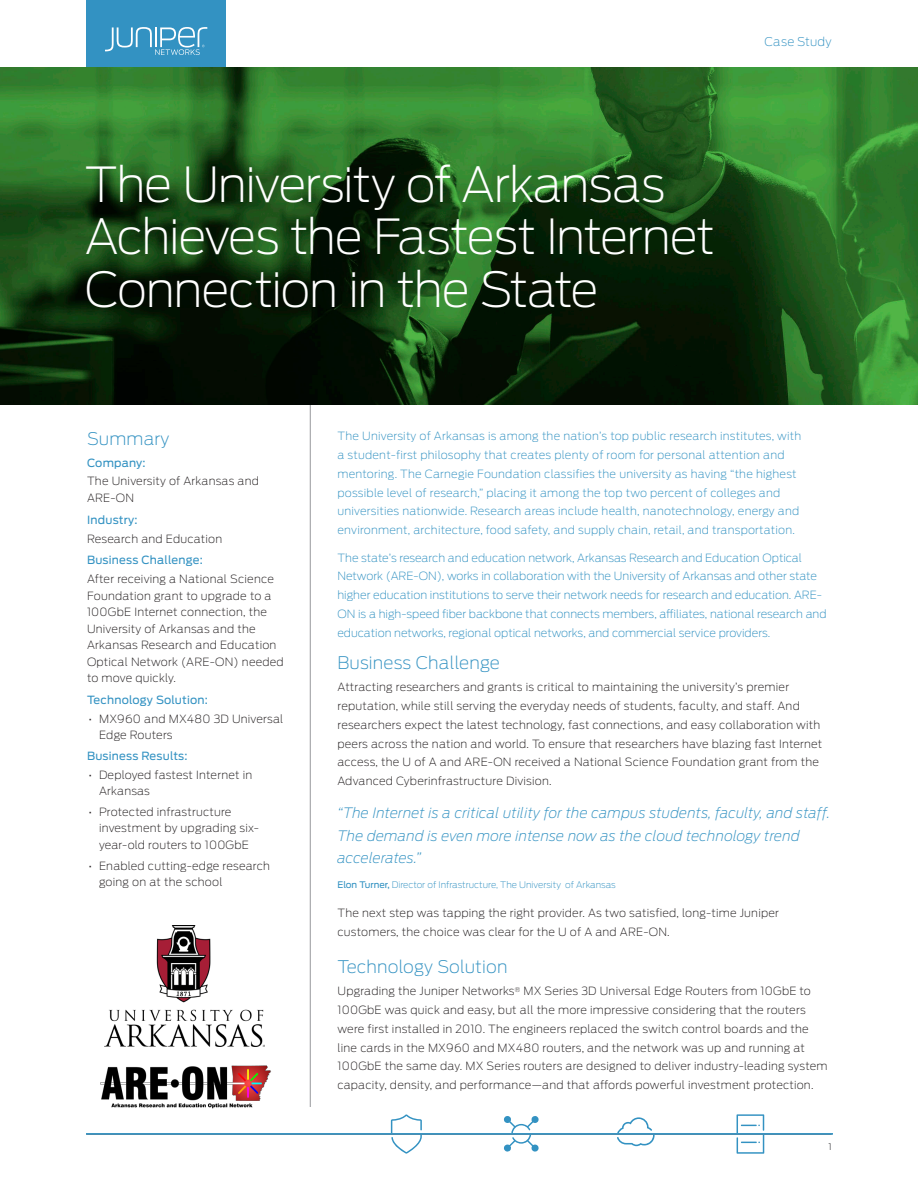
<style>
.page{position:relative;width:918px;height:1188px;background:#fff}
.page>*{position:absolute;margin:0;border:0;box-sizing:border-box;transform-origin:0 0}
.t1{font:200 48px/52.5px "Antenna";letter-spacing:-.03em;color:#fff}
.t2{font:200 17.25px "Antenna";letter-spacing:.01em;color:#3392c2}
.Sidebar_Quote{font:italic 200 14.25px/22.5px "Antenna";letter-spacing:.01em;color:#3392c2}
.t3{font:200 12px "Antenna";letter-spacing:.02em;color:#3392c2}
.Sidebar_text{font:200 11.25px/18.8px "Antenna";letter-spacing:.02em;color:#231f20}
.Intro_Paragraph{font:200 11.25px/18.8px "Antenna";letter-spacing:.02em;color:#3392c2}
.Intro_Paragraph-2{font:200 11.25px/18.8px "Antenna";color:#3392c2}
.Sidebar_bullets{font:200 11.25px/16.5px "Antenna";letter-spacing:.02em;color:#231f20}
.Sidebar_head{font:11.25px "Antenna";letter-spacing:.02em;color:#3392c2}
.Quote_Name{font:200 9px "Antenna";color:#3392c2}
.t4{font:300 9px "Antenna";color:#57585a}
.s1{font-weight:400}
</style>
<div class="page">
<svg style="left:86px;top:0;width:140px;height:68px;background:#3f98c3"></svg>
<hr style="left:310px;top:405px;width:1px;height:702px;background:#97999c">
<svg style="left:391px;top:1114px;width:31px;height:40px"></svg>
<svg style="left:737px;top:1114px;width:27px;height:40px"></svg>
<svg style="left:504px;top:1116px;width:35px;height:36px"></svg>
<svg style="left:617px;top:1117px;width:38px;height:29px"></svg>
<hr style="left:86px;top:1133px;width:747px;height:2px;background:#3392c2">
<img style="left:0;top:68px;width:918px;height:337px">
<img style="left:105px;top:925px;width:159px;height:121px">
<img style="left:100px;top:1065px;width:171px;height:44px">
<p class="t1" style="left:85px;top:158px;width:632px">The University of Arkansas<br>Achieves the Fastest Internet<br>Connection in the State</p>
<p class="t3" style="left:765px;top:35px;width:69px">Case Study</p>
<h1 class="t2" style="left:87px;top:429px;width:84px">Summary</h1>
<p class="Sidebar_head" style="left:87px;top:456px;width:60px">Company:</p>
<p class="Sidebar_text" style="left:87px;top:473px;width:173px;line-height:16.5px">The University of Arkansas and<br>ARE-ON</p>
<p class="Sidebar_head" style="left:87px;top:513px;width:52px">Industry:</p>
<p class="Sidebar_text" style="left:87px;top:529px;width:137px">Research and Education</p>
<p class="Sidebar_head" style="left:87px;top:554px;width:117px">Business Challenge:</p>
<p class="Sidebar_text" style="left:87px;top:571px;width:198px;line-height:16.5px">After receiving a National Science<br>Foundation grant to upgrade to a<br>100GbE Internet connection, the<br>University of Arkansas and the<br>Arkansas Research and Education<br>Optical Network (ARE-ON) needed to move quickly.</p>
<p class="Sidebar_head" style="left:87px;top:693px;width:122px">Technology Solution:</p>
<p class="Sidebar_bullets" style="left:99px;top:710px;width:186px;text-indent:-11px">• MX960 and MX480 3D Universal<br>Edge Routers</p>
<p class="Sidebar_head" style="left:87px;top:749px;width:102px">Business Results:</p>
<p class="Sidebar_bullets" style="left:99px;top:766px;width:155px;text-indent:-11px">• Deployed fastest Internet in<br>Arkansas</p>
<p class="Sidebar_bullets" style="left:99px;top:804px;width:162px;text-indent:-11px">• Protected infrastructure investment by upgrading six&shy;year-old routers to 100GbE</p>
<p class="Sidebar_bullets" style="left:99px;top:857px;width:172px;text-indent:-11px">• Enabled cutting-edge research going on at the school</p>
<p class="Intro_Paragraph" style="left:338px;top:427px;width:465px">The University of Arkansas is among the nation’s top public research institutes, with a student-first philosophy that creates plenty of room for personal attention and mentoring. The Carnegie Foundation classifies the university as having “the highest possible level of research,” placing it among the top two percent of colleges and universities nationwide. Research areas include health, nanotechnology, energy and environment, architecture, food safety, and supply chain, retail, and transportation.</p>
<p class="Intro_Paragraph-2" style="left:338px;top:548px;width:491px">The state’s research and education network, Arkansas Research and Education Optical Network (ARE-ON), works in collaboration with the University of Arkansas and other state higher education institutions to serve their network needs for research and education. ARE-ON is a high-speed fiber backbone that connects members, affiliates, national research and education networks, regional optical networks, and commercial service providers.</p>
<h1 class="t2" style="left:338px;top:653px;width:164px">Business Challenge</h1>
<p class="Sidebar_text" style="left:338px;top:678px;width:486px">Attracting researchers and grants is critical to maintaining the university’s premier reputation, while still serving the everyday needs of students, faculty, and staff. And researchers expect the latest technology, fast connections, and easy collaboration with peers across the nation and world. To ensure that researchers have blazing fast Internet access, the U of A and ARE-ON received a National Science Foundation grant from the Advanced Cyberinfrastructure Division.</p>
<p class="Sidebar_Quote" style="left:338px;top:802px;width:494px">“The Internet is a critical utility for the campus students, faculty, and staff.<br>The demand is even more intense now as the cloud technology trend accelerates.”</p>
<p class="Quote_Name" style="left:338px;top:879px;width:280px"><span class="s1">Elon Turner,</span> Director of Infrastructure, The University of Arkansas</p>
<p class="Sidebar_text" style="left:338px;top:904px;width:443px">The next step was tapping the right provider. As two satisfied, long-time Juniper customers, the choice was clear for the U of A and ARE-ON.</p>
<h1 class="t2" style="left:338px;top:957px;width:172px">Technology Solution</h1>
<p class="Sidebar_text" style="left:338px;top:982px;width:492px">Upgrading the Juniper Networks<sup>®</sup> MX Series 3D Universal Edge Routers from 10GbE to 100GbE was quick and easy, but all the more impressive considering that the routers were first installed in 2010. The engineers replaced the switch control boards and the line cards in the MX960 and MX480 routers, and the network was up and running at 100GbE the same day. MX Series routers are designed to deliver industry-leading system capacity, density, and performance—and that affords powerful investment protection.</p>
<p class="t4" style="left:828px;top:1142px;width:5px">1</p>
</div>
